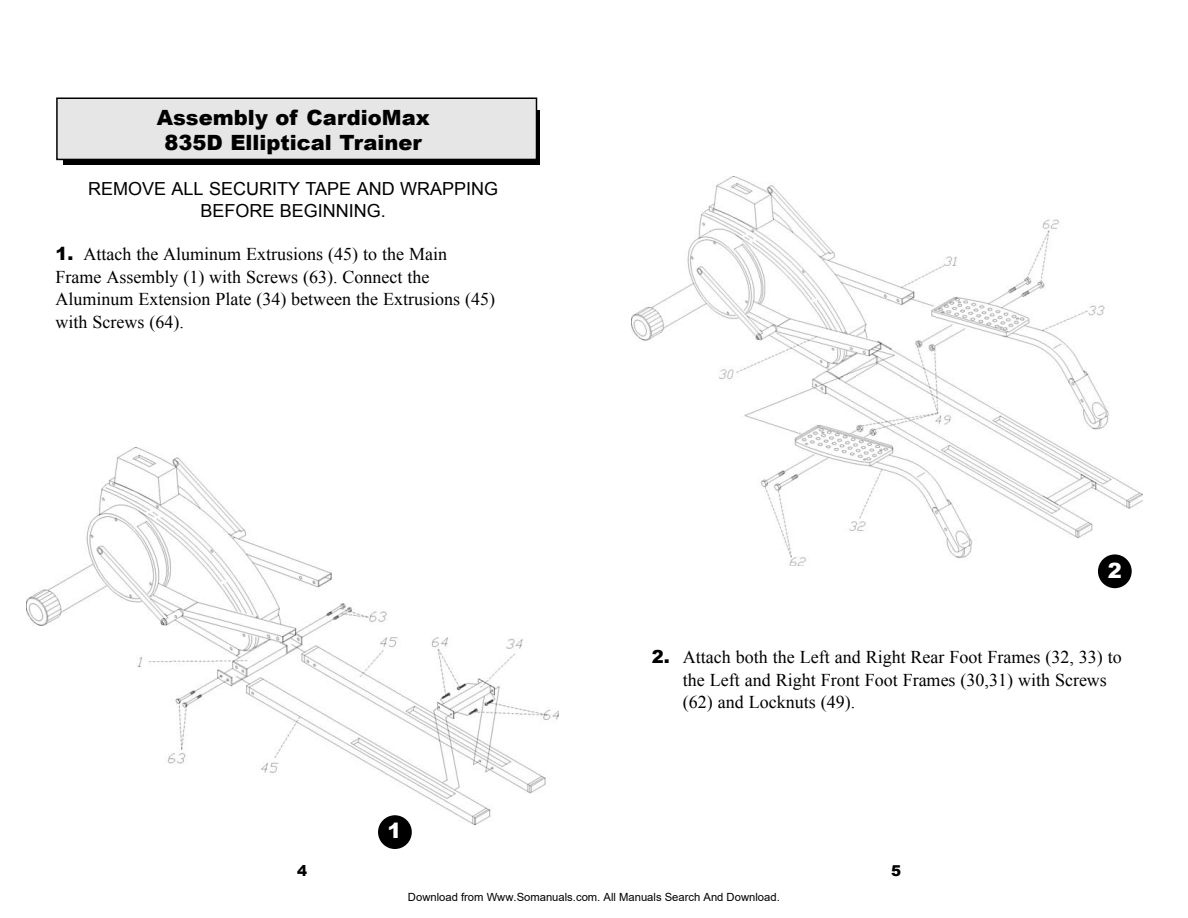
<style>
.page{position:relative;width:1188px;height:918px;background:#fff}
.page>*{position:absolute;margin:0;border:0;box-sizing:border-box;transform-origin:0 0}
.t1{font:900 21px/25.5px "Arial";color:#000;text-align:center}
.t2{font:900 21px "Arial";color:#fff}
.t3{font:18px/22.5px "Times New Roman";color:#000}
.t4{font:18px/21.6px "Arial";color:#000;text-align:center}
.t5{font:900 15px "Arial";color:#000}
.t6{font:11.25px "Arial";color:#000}
.s1{font-family:"Arial";font-weight:900}
</style>
<div class="page">
<div style="left:64px;top:111px;width:476px;height:54px;background:#000"></div>
<div style="left:58px;top:99px;width:478px;height:60px;background:#e6e6e6"></div>
<div style="left:56px;top:98px;width:481px;height:62px;border:2px solid #000"></div>
<img style="left:26px;top:447px;width:533px;height:377px">
<img style="left:632px;top:176px;width:510px;height:390px">
<div style="left:378px;top:815px;width:34px;height:34px;background:#000;border-radius:50%"></div>
<div style="left:1098px;top:554px;width:34px;height:34px;background:#000;border-radius:50%"></div>
<p class="t1" style="left:157px;top:103px;width:275px">Assembly of CardioMax<br>835D Elliptical Trainer</p>
<p class="t4" style="left:88px;top:178px;width:412px">REMOVE ALL SECURITY TAPE AND WRAPPING<br>BEFORE BEGINNING.</p>
<p class="t3" style="left:56px;top:243px;width:441px"><span class="s1">1.</span> Attach the Aluminum Extrusions (45) to the Main Frame Assembly (1) with Screws (63). Connect the Aluminum Extension Plate (34) between the Extrusions (45) with Screws (64).</p>
<p class="t2" style="left:388px;top:815px;width:16px">1</p>
<p class="t2" style="left:1108px;top:555px;width:16px">2</p>
<p class="t3" style="left:683px;top:646px;width:440px;text-indent:-31px"><span class="s1">2.</span> Attach both the Left and Right Rear Foot Frames (32, 33) to the Left and Right Front Foot Frames (30,31) with Screws (62) and Locknuts (49).</p>
<p class="t5" style="left:297px;top:860px;width:12px">4</p>
<p class="t5" style="left:891px;top:860px;width:12px">5</p>
<p class="t6" style="left:408px;top:890px;width:373px">Download from Www.Somanuals.com. All Manuals Search And Download.</p>
</div>
